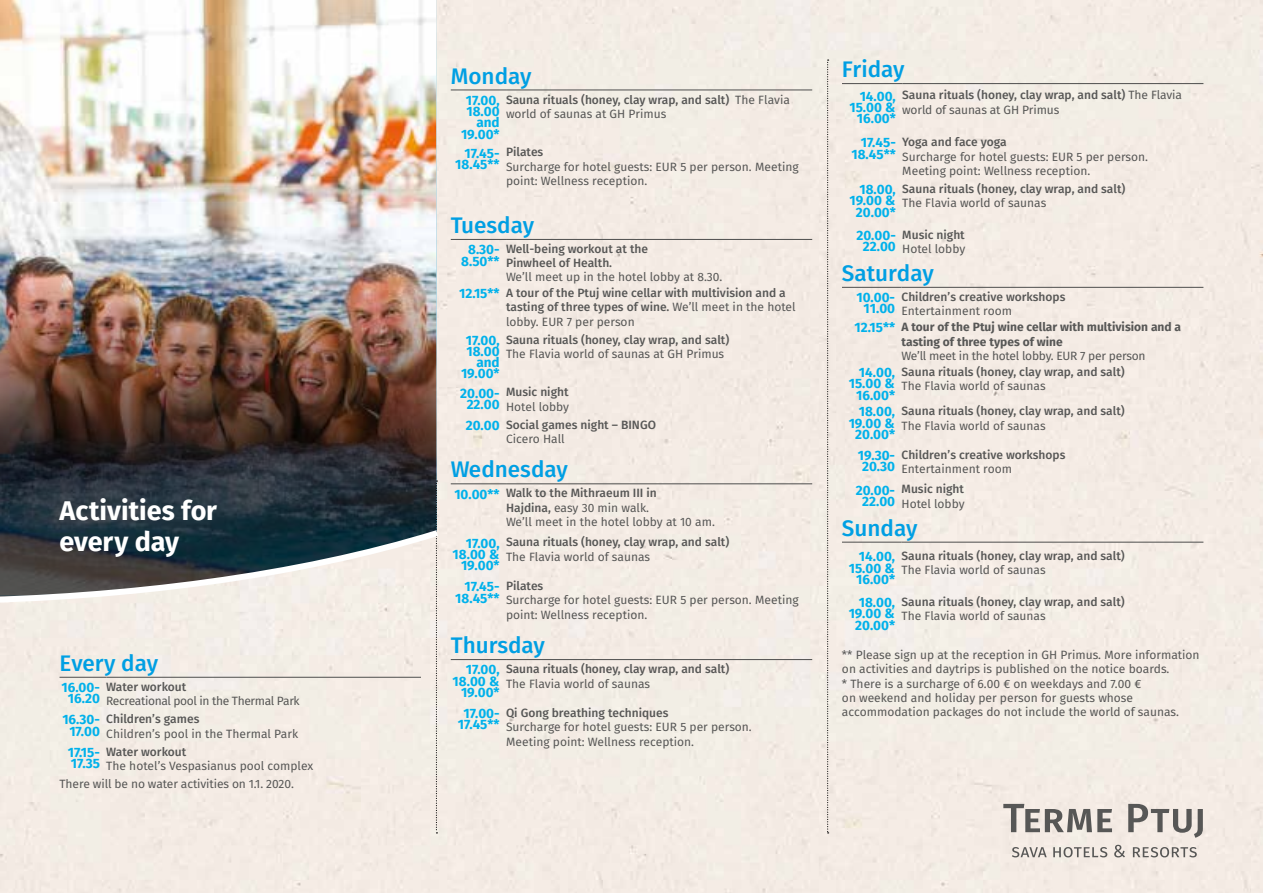
<style>
.page{position:relative;width:1263px;height:893px;background:#f4ece5}
.page>*{position:absolute;margin:0;border:0;box-sizing:border-box;transform-origin:0 0}
.t1{font:700 27px/31px "Fira Sans";letter-spacing:-.005em;color:#fff}
.t2{font:500 22.5px "Fira Sans";color:#009fe3}
.t3{font:700 13.5px/11.2px "Fira Sans";color:#00b1eb;text-align:right}
.t4{font:12px/14.4px "Fira Sans";color:#575756}
.t5{font:500 12px/14.4px "Fira Sans";color:#575756}
.t6{font:700 12px/15.8px "Fira Sans";color:#575756}
.t7{font:12px "Fira Sans";letter-spacing:-.02em;color:#575756}
.t8{font:12px "Fira Sans";letter-spacing:-.03em;color:#575756}
.s1{font-weight:400}
.s2{font-weight:700;font-size:13.5px;color:#00b1eb}
.s3{font-weight:500}
.s4{font-size:13.5px;color:#00b1eb}
</style>
<div class="page">
<img style="left:0;top:0;width:436px;height:203px">
<img style="left:0;top:203px;width:436px;height:277px">
<svg style="left:1003px;top:804px;width:109px;height:28px;background:#b1aca7"></svg>
<svg style="left:1128px;top:804px;width:75px;height:34px;background:#bdb7b3"></svg>
<svg style="left:1012px;top:847px;width:35px;height:10px"></svg>
<svg style="left:1053px;top:847px;width:54px;height:10px"></svg>
<svg style="left:1114px;top:845px;width:11px;height:12px"></svg>
<svg style="left:1133px;top:847px;width:64px;height:10px"></svg>
<svg style="left:827px;top:60px;width:2px;height:773px;background:#c2bbb5"></svg>
<svg style="left:0;top:480px;width:445px;height:353px;background:#bebcb9"></svg>
<hr style="left:60px;top:677px;width:46px;height:1px;background:#575756">
<hr style="left:106px;top:677px;width:315px;height:1px;background:#575756">
<hr style="left:451px;top:89px;width:55px;height:1px;background:#575756">
<hr style="left:506px;top:89px;width:306px;height:1px;background:#575756">
<hr style="left:451px;top:239px;width:55px;height:1px;background:#575756">
<hr style="left:506px;top:239px;width:306px;height:1px;background:#575756">
<hr style="left:451px;top:483px;width:55px;height:1px;background:#575756">
<hr style="left:506px;top:483px;width:306px;height:1px;background:#575756">
<hr style="left:451px;top:659px;width:55px;height:1px;background:#575756">
<hr style="left:506px;top:659px;width:306px;height:1px;background:#575756">
<hr style="left:842px;top:83px;width:60px;height:1px;background:#575756">
<hr style="left:902px;top:83px;width:301px;height:1px;background:#575756">
<hr style="left:842px;top:287px;width:59px;height:1px;background:#575756">
<hr style="left:901px;top:287px;width:302px;height:1px;background:#575756">
<hr style="left:842px;top:542px;width:59px;height:1px;background:#575756">
<hr style="left:901px;top:542px;width:302px;height:1px;background:#575756">
<h1 class="t1" style="left:60px;top:497px;width:159px">Activities for every day</h1>
<h2 class="t2" style="left:60px;top:647px;width:100px">Every day</h2>
<p class="t3" style="left:62px;top:683px;width:40px;text-align:center">16.00-<br>16.20</p>
<p class="t5" style="left:106px;top:680px;width:82px">Water workout</p>
<p class="t8" style="left:106px;top:693px;width:195px">Recreational pool in the Thermal Park</p>
<p class="t3" style="left:62px;top:715px;width:39px;text-align:center">16.30-<br>17.00</p>
<p class="t5" style="left:106px;top:713px;width:95px">Children’s games</p>
<p class="t4" style="left:106px;top:727px;width:193px">Children’s pool in the Thermal Park</p>
<p class="t3" style="left:68px;top:747px;width:34px;text-align:left">17.15-<br>17.35</p>
<p class="t5" style="left:106px;top:745px;width:82px">Water workout</p>
<p class="t4" style="left:60px;top:758px;width:255px;line-height:17.7px;text-indent:47px">The hotel’s Vespasianus pool complex<br>There will be no water activities on 1.1. 2020.</p>
<h2 class="t2" style="left:451px;top:60px;width:82px">Monday</h2>
<p class="t3" style="left:461px;top:95px;width:40px">17.00,<br>18.00 and<br>19.00*</p>
<p class="t5" style="left:506px;top:93px;width:285px">Sauna rituals (honey, clay wrap, and salt) <span class="s1">The Flavia world of saunas at GH Primus</span></p>
<p class="t3" style="left:455px;top:148px;width:46px">17.45-<br>18.45**</p>
<p class="t5" style="left:506px;top:146px;width:39px">Pilates</p>
<p class="t4" style="left:506px;top:160px;width:294px">Surcharge for hotel guests: EUR 5 per person. Meeting point: Wellness reception.</p>
<h2 class="t2" style="left:451px;top:209px;width:85px">Tuesday</h2>
<p class="t3" style="left:461px;top:245px;width:40px;text-align:center">8.30-<br>8.50**</p>
<p class="t5" style="left:506px;top:243px;width:144px;line-height:13.5px">Well-being workout at the<br>Pinwheel of Health.</p>
<p class="t5" style="left:459px;top:270px;width:328px;line-height:15.8px;text-indent:47px"><span class="s1">We’ll meet up in the hotel lobby at 8.30.<br></span><span class="s2">12.15**</span> A tour of the Ptuj wine cellar with multivision and a</p>
<p class="t4" style="left:506px;top:301px;width:291px"><span class="s3">tasting of three types of wine.</span> We’ll meet in the hotel lobby. EUR 7 per person</p>
<p class="t3" style="left:461px;top:335px;width:40px">17.00,<br>18.00 and<br>19.00*</p>
<p class="t5" style="left:506px;top:333px;width:225px">Sauna rituals (honey, clay wrap, and salt)</p>
<p class="t4" style="left:506px;top:347px;width:220px">The Flavia world of saunas at GH Primus</p>
<p class="t3" style="left:460px;top:388px;width:41px;text-align:center">20.00-<br>22.00</p>
<p class="t5" style="left:506px;top:386px;width:64px">Music night</p>
<p class="t5" style="left:466px;top:399px;width:192px;line-height:17.9px;text-indent:40px"><span class="s1">Hotel lobby<br></span><span class="s2">20.00</span> Social games night – BINGO</p>
<p class="t4" style="left:506px;top:433px;width:60px">Cicero Hall</p>
<h2 class="t2" style="left:451px;top:454px;width:119px">Wednesday</h2>
<p class="t4" style="left:506px;top:487px;width:210px;text-indent:-52px"><span class="s2">10.00**</span> <span class="s3">Walk to the Mithraeum III in<br>Hajdina,</span> easy 30 min walk.<br>We’ll meet in the hotel lobby at 10 am.</p>
<p class="t3" style="left:453px;top:538px;width:49px">17.00,<br>18.00 &amp;<br>19.00*</p>
<p class="t5" style="left:506px;top:536px;width:225px">Sauna rituals (honey, clay wrap, and salt)</p>
<p class="t4" style="left:506px;top:550px;width:146px">The Flavia world of saunas</p>
<p class="t3" style="left:455px;top:582px;width:46px">17.45-<br>18.45**</p>
<p class="t5" style="left:506px;top:580px;width:39px">Pilates</p>
<p class="t4" style="left:506px;top:594px;width:294px">Surcharge for hotel guests: EUR 5 per person. Meeting point: Wellness reception.</p>
<h2 class="t2" style="left:451px;top:629px;width:96px">Thursday</h2>
<p class="t3" style="left:453px;top:665px;width:49px">17.00,<br>18.00 &amp;<br>19.00*</p>
<p class="t5" style="left:506px;top:663px;width:225px">Sauna rituals (honey, clay wrap, and salt)</p>
<p class="t4" style="left:506px;top:677px;width:146px">The Flavia world of saunas</p>
<p class="t3" style="left:458px;top:709px;width:43px;text-align:center">17.00-<br>17.45**</p>
<p class="t5" style="left:506px;top:706px;width:164px">Qi Gong breathing techniques</p>
<p class="t4" style="left:506px;top:721px;width:247px">Surcharge for hotel guests: EUR 5 per person.<br>Meeting point: Wellness reception.</p>
<h2 class="t2" style="left:842px;top:54px;width:64px">Friday</h2>
<p class="t3" style="left:849px;top:91px;width:48px">14.00,<br>15.00 &amp;<br>16.00*</p>
<p class="t5" style="left:902px;top:89px;width:281px">Sauna rituals (honey, clay wrap, and salt) <span class="s1">The Flavia world of saunas at GH Primus</span></p>
<p class="t3" style="left:851px;top:138px;width:46px">17.45-<br>18.45**</p>
<p class="t5" style="left:902px;top:136px;width:106px">Yoga and face yoga</p>
<p class="t4" style="left:902px;top:150px;width:247px">Surcharge for hotel guests: EUR 5 per person.<br>Meeting point: Wellness reception.</p>
<p class="t3" style="left:849px;top:185px;width:48px">18.00,<br>19.00 &amp;<br>20.00*</p>
<p class="t5" style="left:902px;top:182px;width:225px">Sauna rituals (honey, clay wrap, and salt)</p>
<p class="t4" style="left:902px;top:197px;width:146px">The Flavia world of saunas</p>
<p class="t3" style="left:856px;top:230px;width:41px;text-align:center">20.00-<br>22.00</p>
<p class="t5" style="left:902px;top:228px;width:64px">Music night</p>
<p class="t4" style="left:902px;top:243px;width:65px">Hotel lobby</p>
<h2 class="t2" style="left:842px;top:257px;width:93px">Saturday</h2>
<p class="t3" style="left:856px;top:293px;width:40px;text-align:center">10.00-<br>11.00</p>
<p class="t5" style="left:901px;top:291px;width:165px">Children’s creative workshops</p>
<p class="t6" style="left:855px;top:304px;width:328px;text-indent:47px"><span class="s1">Entertainment room<br></span><span class="s4">12.15**</span> A tour of the Ptuj wine cellar with multivision and a</p>
<p class="t6" style="left:901px;top:334px;width:163px">tasting of three types of wine</p>
<p class="t7" style="left:901px;top:347px;width:245px">We’ll meet in the hotel lobby. EUR 7 per person</p>
<p class="t3" style="left:849px;top:368px;width:48px">14.00,<br>15.00 &amp;<br>16.00*</p>
<p class="t5" style="left:901px;top:365px;width:225px">Sauna rituals (honey, clay wrap, and salt)</p>
<p class="t4" style="left:901px;top:380px;width:146px">The Flavia world of saunas</p>
<p class="t3" style="left:849px;top:407px;width:48px">18.00,<br>19.00 &amp;<br>20.00*</p>
<p class="t5" style="left:901px;top:405px;width:225px">Sauna rituals (honey, clay wrap, and salt)</p>
<p class="t4" style="left:901px;top:419px;width:146px">The Flavia world of saunas</p>
<p class="t3" style="left:858px;top:451px;width:39px;text-align:center">19.30-<br>20.30</p>
<p class="t5" style="left:901px;top:448px;width:165px">Children’s creative workshops</p>
<p class="t4" style="left:901px;top:463px;width:112px">Entertainment room</p>
<p class="t3" style="left:856px;top:485px;width:41px;text-align:center">20.00-<br>22.00</p>
<p class="t5" style="left:901px;top:483px;width:64px">Music night</p>
<p class="t4" style="left:901px;top:497px;width:65px">Hotel lobby</p>
<h2 class="t2" style="left:842px;top:512px;width:77px">Sunday</h2>
<p class="t3" style="left:849px;top:552px;width:48px">14.00,<br>15.00 &amp;<br>16.00*</p>
<p class="t5" style="left:901px;top:550px;width:225px">Sauna rituals (honey, clay wrap, and salt)</p>
<p class="t4" style="left:901px;top:564px;width:146px">The Flavia world of saunas</p>
<p class="t3" style="left:849px;top:598px;width:48px">18.00,<br>19.00 &amp;<br>20.00*</p>
<p class="t5" style="left:901px;top:595px;width:225px">Sauna rituals (honey, clay wrap, and salt)</p>
<p class="t4" style="left:901px;top:610px;width:146px">The Flavia world of saunas</p>
<p class="t4" style="left:842px;top:648px;width:359px">** Please sign up at the reception in GH Primus. More information on activities and daytrips is published on the notice boards.<br>* There is a surcharge of 6.00 € on weekdays and 7.00 €<br>on weekend and holiday per person for guests whose accommodation packages do not include the world of saunas.</p>
</div>
